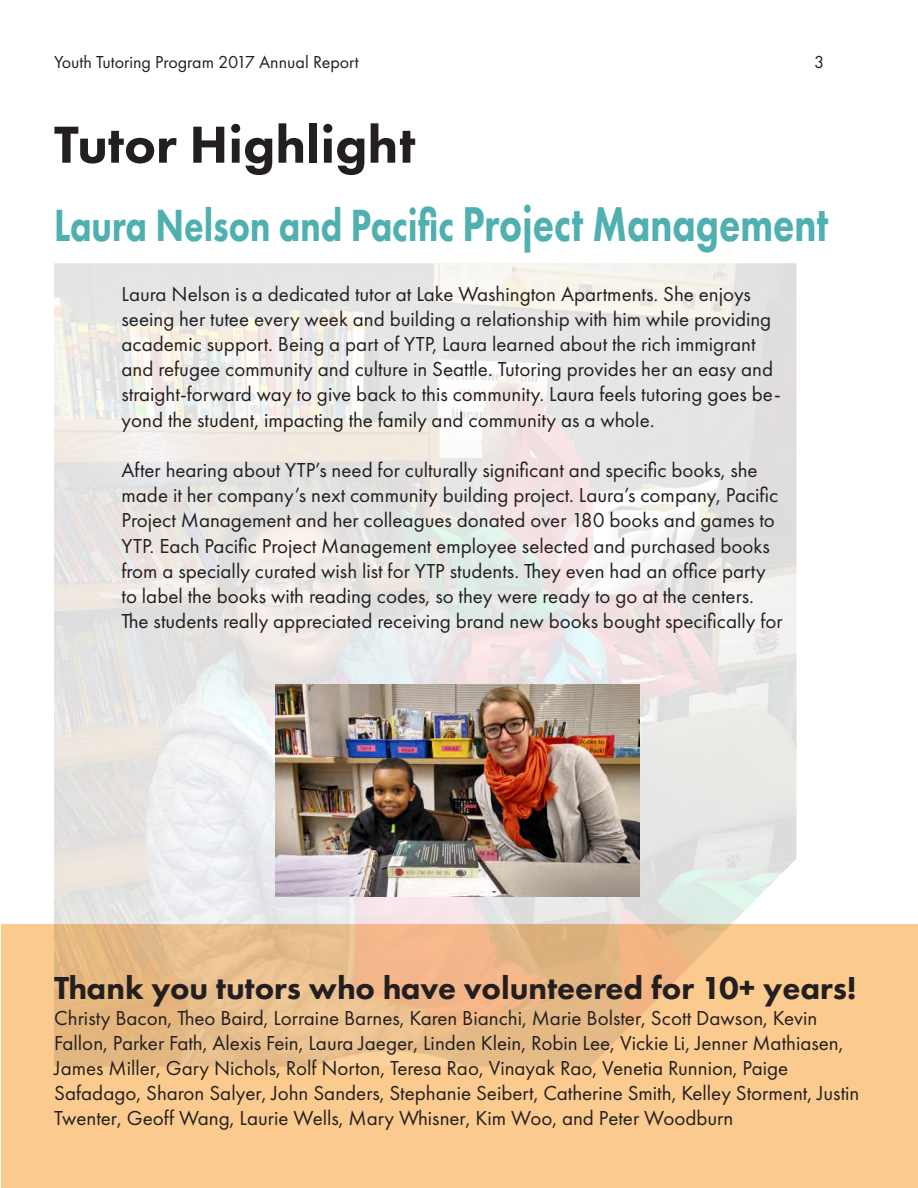
<style>
.page{position:relative;width:918px;height:1188px;background:#fff}
.page>*{position:absolute;margin:0;border:0;box-sizing:border-box;transform-origin:0 0}
.t1{font:800 54px "Futura PT";color:#231f20}
.t2{font:800 46.8px "Futura PT";color:#50afaf;scale:.77 1}
.t3{font:800 33px "Futura PT";color:#231f20}
.t4{font:21px/25.2px "Futura PT";color:#231f20}
.t5{font:18px "Futura PT";color:#231f20}
.s1{font-size:50.7px}
</style>
<div class="page">
<div style="left:2px;top:925px;width:916px;height:263px;background:#fbca8f"></div>
<img style="left:54px;top:263px;width:742px;height:803px">
<img style="left:276px;top:684px;width:364px;height:213px">
<p class="t5" style="left:54px;top:51px;width:306px">Youth Tutoring Program 2017 Annual Report</p>
<p class="t5" style="left:814px;top:51px;width:12px">3</p>
<p class="t1" style="left:54px;top:111px;width:363px">Tutor Highlight</p>
<p class="t2" style="left:54px;top:196px;width:1007px">Laura Nelson and Pacific <span class="s1">Project Management</span></p>
<p class="t4" style="left:122px;top:281px;width:661px">Laura Nelson is a dedicated tutor at Lake Washington Apartments. She enjoys seeing her tutee every week and building a relationship with him while providing academic support. Being a part of YTP, Laura learned about the rich immigrant and refugee community and culture in Seattle. Tutoring provides her an easy and straight-forward way to give back to this community. Laura feels tutoring goes be&shy;yond the student, impacting the family and community as a whole.</p>
<p class="t4" style="left:122px;top:457px;width:663px">After hearing about YTP’s need for culturally significant and specific books, she made it her company’s next community building project. Laura’s company, Pacific Project Management and her colleagues donated over 180 books and games to YTP. Each Pacific Project Management employee selected and purchased books from a specially curated wish list for YTP students. They even had an office party to label the books with reading codes, so they were ready to go at the centers.<br>The students really appreciated receiving brand new books bought specifically for</p>
<p class="t3" style="left:54px;top:968px;width:804px">Thank you tutors who have volunteered for 10+ years!</p>
<p class="t4" style="left:54px;top:1005px;width:764px">Christy Bacon, Theo Baird, Lorraine Barnes, Karen Bianchi, Marie Bolster, Scott Dawson, Kevin</p>
<p class="t4" style="left:54px;top:1030px;width:791px">Fallon, Parker Fath, Alexis Fein, Laura Jaeger, Linden Klein, Robin Lee, Vickie Li, Jenner Mathiasen,<br>James Miller, Gary Nichols, Rolf Norton, Teresa Rao, Vinayak Rao, Venetia Runnion, Paige</p>
<p class="t4" style="left:54px;top:1081px;width:807px">Safadago, Sharon Salyer, John Sanders, Stephanie Seibert, Catherine Smith, Kelley Storment, Justin<br>Twenter, Geoff Wang, Laurie Wells, Mary Whisner, Kim Woo, and Peter Woodburn</p>
</div>
